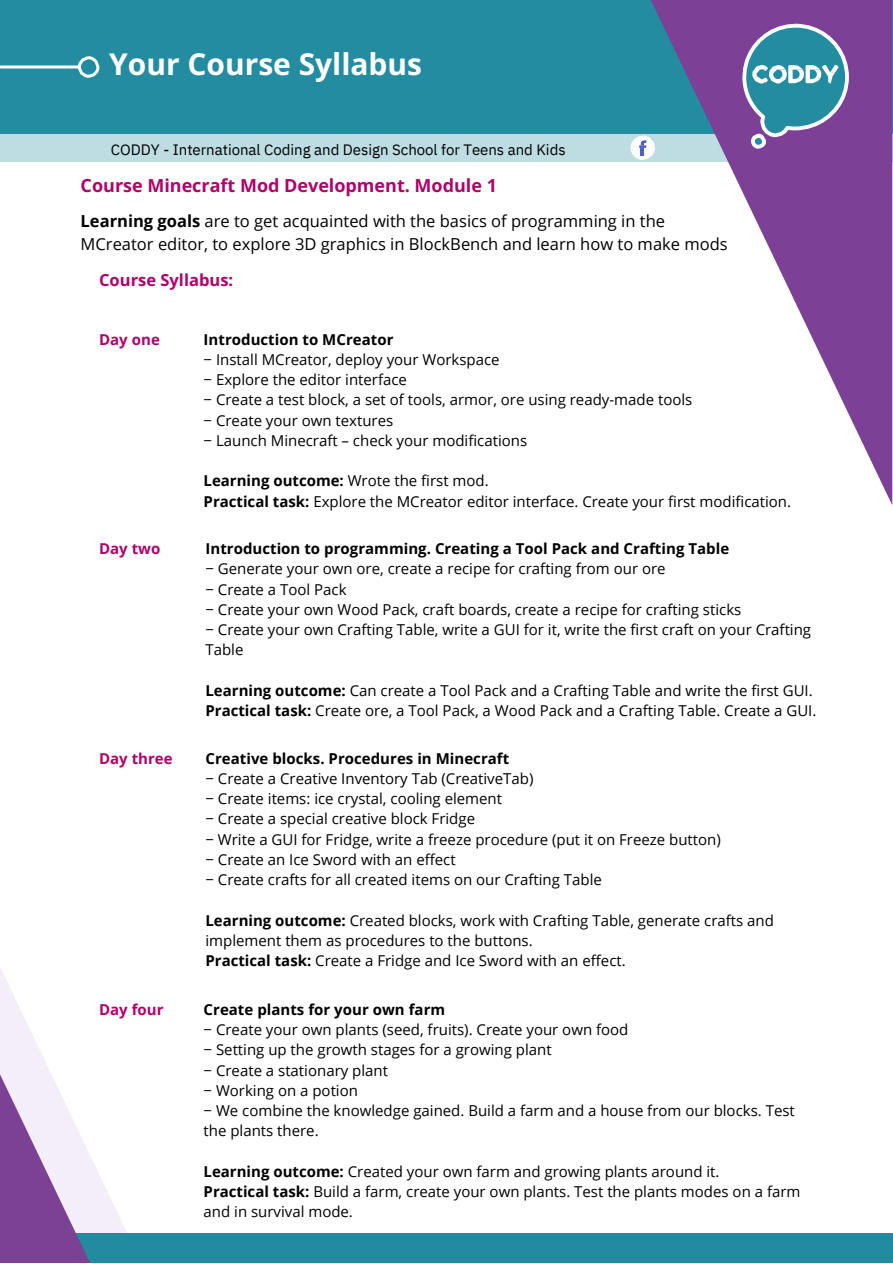
<style>
.page{position:relative;width:893px;height:1264px;background:#fff}
.page>*{position:absolute;margin:0;border:0;box-sizing:border-box;transform-origin:0 0}
.t1{font:700 30px "Open Sans";color:#fff}
.t2{font:700 18px "Open Sans";color:#b10069}
.t3{font:16.5px/22.5px "Open Sans";color:#000}
.t4{font:700 16.5px "Open Sans";color:#b10069}
.t5{font:15px/20.2px "Open Sans";color:#000}
.t6{font:700 15px "Open Sans";color:#000}
.t7{font:15px "IBM Plex Sans";color:#000}
.t8{font:700 15px "Open Sans";color:#b10069}
.s1{font-weight:700}
</style>
<div class="page">
<div style="left:0;top:0;width:892px;height:134px;background:#248ca1"></div>
<div style="left:0;top:134px;width:892px;height:28px;background:#bddde3"></div>
<svg style="left:651px;top:0;width:241px;height:505px"></svg>
<hr style="left:0;top:65px;width:78px;height:3px;background:#fff">
<svg style="left:76px;top:56px;width:24px;height:22px"></svg>
<svg style="left:740px;top:22px;width:110px;height:129px"></svg>
<svg style="left:630px;top:135px;width:25px;height:25px"></svg>
<div style="left:0;top:1233px;width:892px;height:29px;background:#238ba0"></div>
<svg style="left:0;top:968px;width:127px;height:294px"></svg>
<h1 class="t1" style="left:109px;top:43px;width:314px">Your Course Syllabus</h1>
<p class="t7" style="left:111px;top:139px;width:456px">CODDY - International Coding and Design School for Teens and Kids</p>
<p class="t2" style="left:81px;top:172px;width:418px">Course Minecraft Mod Development. Module 1</p>
<p class="t3" style="left:81px;top:210px;width:648px"><span class="s1">Learning goals</span> are to get acquainted with the basics of programming in the<br>MCreator editor, to explore 3D graphics in BlockBench and learn how to make mods</p>
<p class="t4" style="left:99px;top:268px;width:136px">Course Syllabus:</p>
<p class="t8" style="left:99px;top:328px;width:62px">Day one</p>
<p class="t8" style="left:99px;top:538px;width:63px">Day two</p>
<p class="t8" style="left:99px;top:747px;width:75px">Day three</p>
<p class="t8" style="left:99px;top:998px;width:66px">Day four</p>
<p class="t6" style="left:203px;top:328px;width:191px">Introduction to MCreator</p>
<p class="t5" style="left:203px;top:349px;width:490px">− Install MCreator, deploy your Workspace<br>− Explore the editor interface<br>− Create a test block, a set of tools, armor, ore using ready-made tools − Create your own textures<br>− Launch Minecraft – check your modifications</p>
<p class="t5" style="left:203px;top:470px;width:589px"><span class="s1">Learning outcome:</span> Wrote the first mod.<br><span class="s1">Practical task:</span> Explore the MCreator editor interface. Create your first modification.</p>
<p class="t6" style="left:205px;top:538px;width:525px">Introduction to programming. Creating a Tool Pack and Crafting Table</p>
<p class="t5" style="left:205px;top:558px;width:607px">− Generate your own ore, create a recipe for crafting from our ore<br>− Create a Tool Pack<br>− Create your own Wood Pack, craft boards, create a recipe for crafting sticks<br>− Create your own Crafting Table, write a GUI for it, write the first craft on your Crafting Table</p>
<p class="t5" style="left:205px;top:680px;width:612px"><span class="s1">Learning outcome:</span> Can create a Tool Pack and a Crafting Table and write the first GUI.<br><span class="s1">Practical task:</span> Create ore, a Tool Pack, a Wood Pack and a Crafting Table. Сreate a GUI.</p>
<p class="t6" style="left:205px;top:747px;width:305px">Creative blocks. Procedures in Minecraft</p>
<p class="t5" style="left:205px;top:768px;width:517px">− Create a Creative Inventory Tab (CreativeTab)<br>− Create items: ice crystal, cooling element<br>− Create a special creative block Fridge<br>− Write a GUI for Fridge, write a freeze procedure (put it on Freeze button) − Create an Ice Sword with an effect<br>− Create crafts for all created items on our Crafting Table</p>
<p class="t5" style="left:205px;top:909px;width:570px"><span class="s1">Learning outcome:</span> Created blocks, work with Crafting Table, generate crafts and implement them as procedures to the buttons.<br><span class="s1">Practical task:</span> Create a Fridge and Ice Sword with an effect.</p>
<p class="t6" style="left:203px;top:998px;width:243px">Create plants for your own farm</p>
<p class="t5" style="left:203px;top:1019px;width:592px">− Create your own plants (seed, fruits). Create your own food<br>− Setting up the growth stages for a growing plant<br>− Create a stationary plant<br>− Working on a potion<br>− We combine the knowledge gained. Build a farm and a house from our blocks. Test the plants there.</p>
<p class="t5" style="left:203px;top:1160px;width:598px"><span class="s1">Learning outcome:</span> Created your own farm and growing plants around it.<br><span class="s1">Practical task:</span> Build a farm, create your own plants. Test the plants modes on a farm and in survival mode.</p>
</div>
